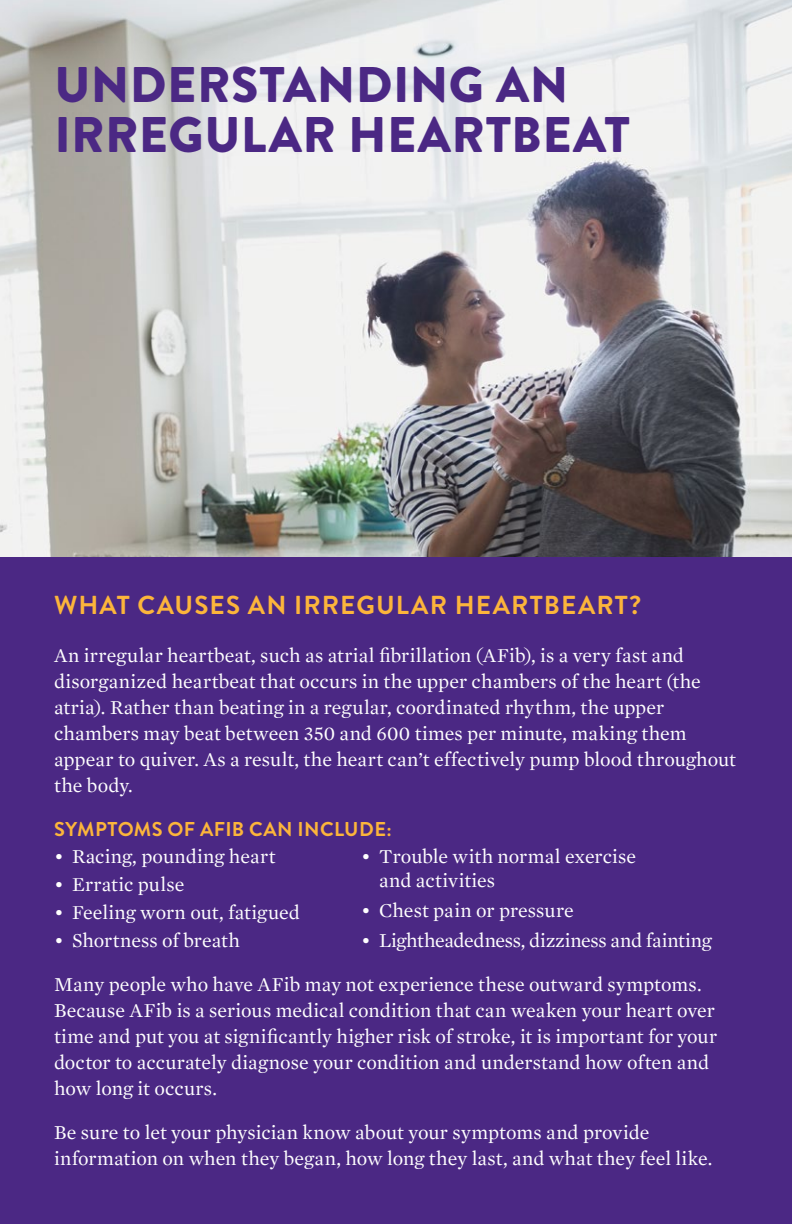
<style>
.page{position:relative;width:792px;height:1224px;background:#fff}
.page>*{position:absolute;margin:0;border:0;box-sizing:border-box;transform-origin:0 0}
.t1{font:900 50px/50px "Brandon Grotesque";letter-spacing:.01em;color:#4b2884}
.t2{font:700 26px "Brandon Grotesque";letter-spacing:.045em;color:#fcb53b}
.t3{font:20px/26px "Mercury Text G1";color:#fff}
.t4{font:700 20px "Brandon Grotesque";letter-spacing:.02em;color:#fcb53b}
</style>
<div class="page">
<div style="left:0;top:3px;width:792px;height:1221px;background:#4b2884"></div>
<img style="left:0;top:0;width:792px;height:557px">
<h1 class="t1" style="left:54px;top:61px;width:577px">UNDERSTANDING AN<br>IRREGULAR HEARTBEAT</h1>
<h2 class="t2" style="left:54px;top:586px;width:589px">WHAT CAUSES AN IRREGULAR HEARTBEART?</h2>
<p class="t3" style="left:54px;top:642px;width:683px">An irregular heartbeat, such as atrial fibrillation (AFib), is a very fast and disorganized heartbeat that occurs in the upper chambers of the heart (the atria). Rather than beating in a regular, coordinated rhythm, the upper chambers may beat between 350 and 600 times per minute, making them appear to quiver. As a result, the heart can’t effectively pump blood throughout the body.</p>
<p class="t4" style="left:54px;top:815px;width:339px">SYMPTOMS OF AFIB CAN INCLUDE:</p>
<p class="t3" style="left:54px;top:844px;width:223px">• Racing, pounding heart</p>
<p class="t3" style="left:54px;top:872px;width:132px">• Erratic pulse</p>
<p class="t3" style="left:54px;top:899px;width:248px">• Feeling worn out, fatigued</p>
<p class="t3" style="left:54px;top:927px;width:188px">• Shortness of breath</p>
<p class="t3" style="left:54px;top:971px;width:665px">Many people who have AFib may not experience these outward symptoms.<br>Because AFib is a serious medical condition that can weaken your heart over time and put you at significantly higher risk of stroke, it is important for your doctor to accurately diagnose your condition and understand how often and how long it occurs.</p>
<p class="t3" style="left:54px;top:1119px;width:660px">Be sure to let your physician know about your symptoms and provide information on when they began, how long they last, and what they feel like.</p>
<p class="t3" style="left:379px;top:845px;width:259px;line-height:24px;text-indent:-18px">• Trouble with normal exercise and activities</p>
<p class="t3" style="left:361px;top:897px;width:214px">• Chest pain or pressure</p>
<p class="t3" style="left:361px;top:927px;width:352px">• Lightheadedness, dizziness and fainting</p>
</div>
